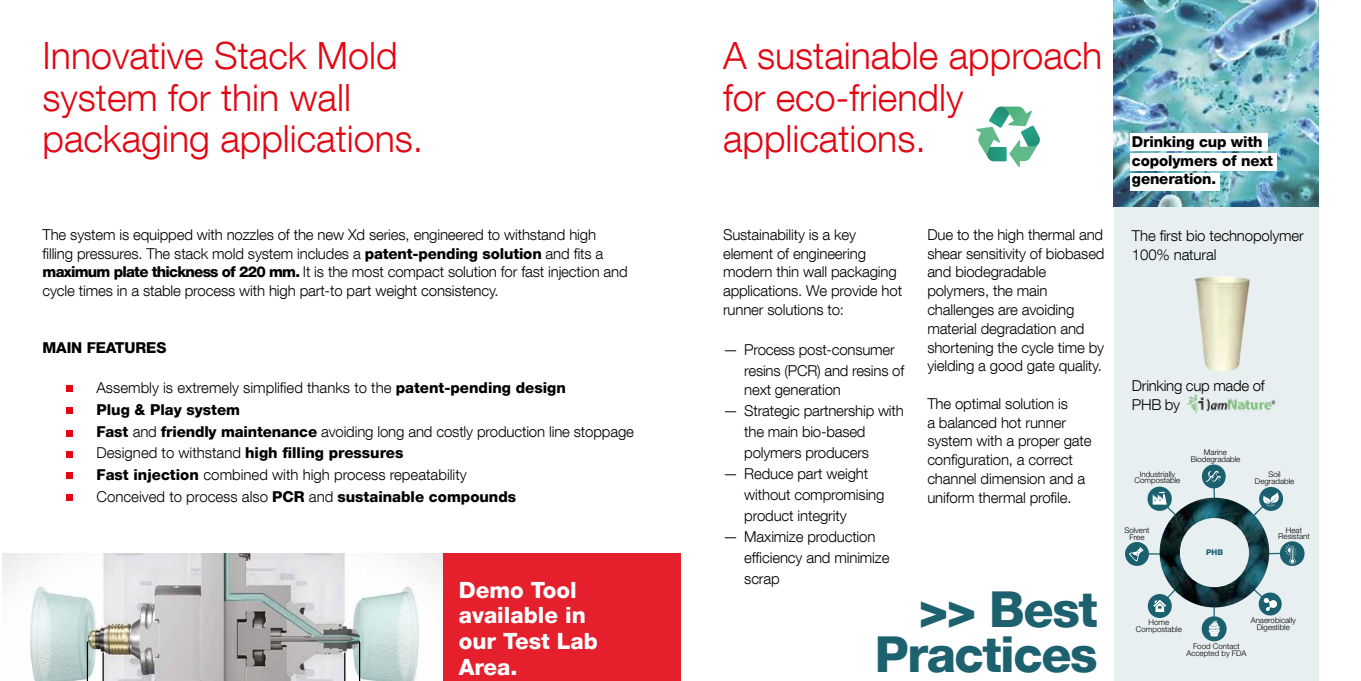
<style>
.page{position:relative;width:1361px;height:681px;background:#fff}
.page>*{position:absolute;margin:0;border:0;box-sizing:border-box;transform-origin:0 0}
.t1{font:800 49.5px/45px "Helvetica Neue LT Com";letter-spacing:-.03em;color:#1d616f;text-align:right}
.t2{font:300 37.5px/41.2px "Helvetica Neue LT Com";color:#e30613}
.t3{font:800 22.35px/25.7px "Helvetica Neue LT Com";color:#fff}
.t4{font:300 15px/18.8px "Helvetica Neue LT Com";letter-spacing:-.01em;color:#000}
.t5{font:800 15px/18.8px "Helvetica Neue LT Com";letter-spacing:-.01em;color:#000}
.t6{font:7.95px/6.6px "Helvetica Neue LT 45 Lt";color:#000;text-align:center}
.t7{font:7.95px "Helvetica Neue LT 85 Hv";color:#1b606f}
.s1{font-weight:800}
</style>
<div class="page">
<div style="left:1114px;top:0;width:204px;height:680px;background:#e8eff0"></div>
<div style="left:67px;top:385px;width:6px;height:7px;background:#e30613"></div>
<div style="left:67px;top:407px;width:6px;height:7px;background:#e30613"></div>
<svg style="left:67px;top:430px;width:6px;height:6px"></svg>
<div style="left:67px;top:472px;width:6px;height:7px;background:#e30613"></div>
<div style="left:67px;top:450px;width:6px;height:7px;background:#e30613"></div>
<div style="left:67px;top:494px;width:6px;height:7px;background:#e30613"></div>
<img style="left:3px;top:553px;width:439px;height:127px">
<svg style="left:87px;top:640px;width:273px;height:40px;background:#b6b4b4"></svg>
<div style="left:443px;top:553px;width:237px;height:127px;background:#e51f2b"></div>
<svg style="left:976px;top:106px;width:64px;height:61px"></svg>
<img style="left:1114px;top:0;width:204px;height:207px">
<img style="left:1194px;top:276px;width:56px;height:96px">
<svg style="left:1125px;top:542px;width:34px;height:24px"></svg>
<svg style="left:1147px;top:486px;width:25px;height:25px"></svg>
<svg style="left:1201px;top:464px;width:25px;height:33px"></svg>
<svg style="left:1259px;top:487px;width:25px;height:24px"></svg>
<svg style="left:1269px;top:541px;width:36px;height:25px"></svg>
<svg style="left:1259px;top:592px;width:23px;height:24px"></svg>
<svg style="left:1201px;top:607px;width:26px;height:35px"></svg>
<svg style="left:1147px;top:594px;width:25px;height:24px"></svg>
<img style="left:1159px;top:497px;width:110px;height:110px">
<img style="left:1186px;top:394px;width:89px;height:20px">
<div style="left:1130px;top:133px;width:138px;height:17px;background:#fff"></div>
<div style="left:1130px;top:153px;width:146px;height:17px;background:#fff"></div>
<div style="left:1130px;top:173px;width:90px;height:17px;background:#fff"></div>
<h2 class="t2" style="left:43px;top:35px;width:382px">Innovative Stack Mold system for thin wall packaging applications.</h2>
<h2 class="t2" style="left:723px;top:35px;width:381px">A sustainable approach for eco-friendly applications.</h2>
<p class="t4" style="left:43px;top:225px;width:587px">The system is equipped with nozzles of the new Xd series, engineered to withstand high filling pressures. The stack mold system includes a <span class="s1">patent-pending solution</span> and fits a <span class="s1">maximum plate thickness of 220 mm.</span> It is the most compact solution for fast injection and cycle times in a stable process with high part-to part weight consistency.</p>
<p class="t5" style="left:43px;top:337px;width:125px">MAIN FEATURES</p>
<p class="t4" style="left:97px;top:376px;width:539px;line-height:21.8px">Assembly is extremely simplified thanks to the <span class="s1">patent-pending design<br>Plug &amp; Play system<br>Fast</span> and <span class="s1">friendly maintenance</span> avoiding long and costly production line stoppage Designed to withstand <span class="s1">high filling pressures<br>Fast injection</span> combined with high process repeatability<br>Conceived to process also <span class="s1">PCR</span> and <span class="s1">sustainable compounds</span></p>
<h3 class="t3" style="left:459px;top:576px;width:141px">Demo Tool available in our Test Lab<br>Area.</h3>
<p class="t4" style="left:723px;top:225px;width:181px">Sustainability is a key element of engineering modern thin wall packaging applications. We provide hot runner solutions to:</p>
<p class="t4" style="left:744px;top:338px;width:161px;line-height:21px;text-indent:-21px">— Process post-consumer resins (PCR) and resins of</p>
<p class="t4" style="left:744px;top:379px;width:98px">next generation</p>
<p class="t4" style="left:744px;top:399px;width:161px;line-height:21px;text-indent:-21px">— Strategic partnership with the main bio-based polymers producers</p>
<p class="t4" style="left:744px;top:462px;width:142px;line-height:21px;text-indent:-21px">— Reduce part weight without compromising product integrity</p>
<p class="t4" style="left:744px;top:525px;width:147px;line-height:21px;text-indent:-21px">— Maximize production efficiency and minimize scrap</p>
<p class="t4" style="left:927px;top:225px;width:179px">Due to the high thermal and shear sensitivity of biobased and biodegradable polymers, the main challenges are avoiding material degradation and shortening the cycle time by yielding a good gate quality.</p>
<p class="t4" style="left:927px;top:393px;width:166px">The optimal solution is<br>a balanced hot runner system with a proper gate configuration, a correct channel dimension and a uniform thermal profile.</p>
<h1 class="t1" style="left:874px;top:586px;width:224px">&gt;&gt; Best<br>Practices</h1>
<p class="t5" style="left:1132px;top:132px;width:143px">Drinking cup with copolymers of next generation.</p>
<p class="t4" style="left:1132px;top:225px;width:173px">The first bio technopolymer<br>100% natural</p>
<p class="t4" style="left:1132px;top:375px;width:134px">Drinking cup made of<br>PHB by</p>
<p class="t6" style="left:1134px;top:470px;width:47px">Industrially<br>Compostable</p>
<p class="t6" style="left:1190px;top:448px;width:51px">Marine<br>Biodegradable</p>
<p class="t6" style="left:1255px;top:471px;width:41px">Soil<br>Degradable</p>
<p class="t6" style="left:1124px;top:526px;width:27px">Solvent<br>Free</p>
<p class="t7" style="left:1206px;top:547px;width:18px">PHB</p>
<p class="t6" style="left:1278px;top:526px;width:33px">Heat<br>Resistant</p>
<p class="t6" style="left:1136px;top:618px;width:47px">Home<br>Compostable</p>
<p class="t6" style="left:1250px;top:616px;width:47px">Anaerobically<br>Digestible</p>
<p class="t6" style="left:1186px;top:642px;width:62px">Food Contact<br>Accepted by FDA</p>
</div>
